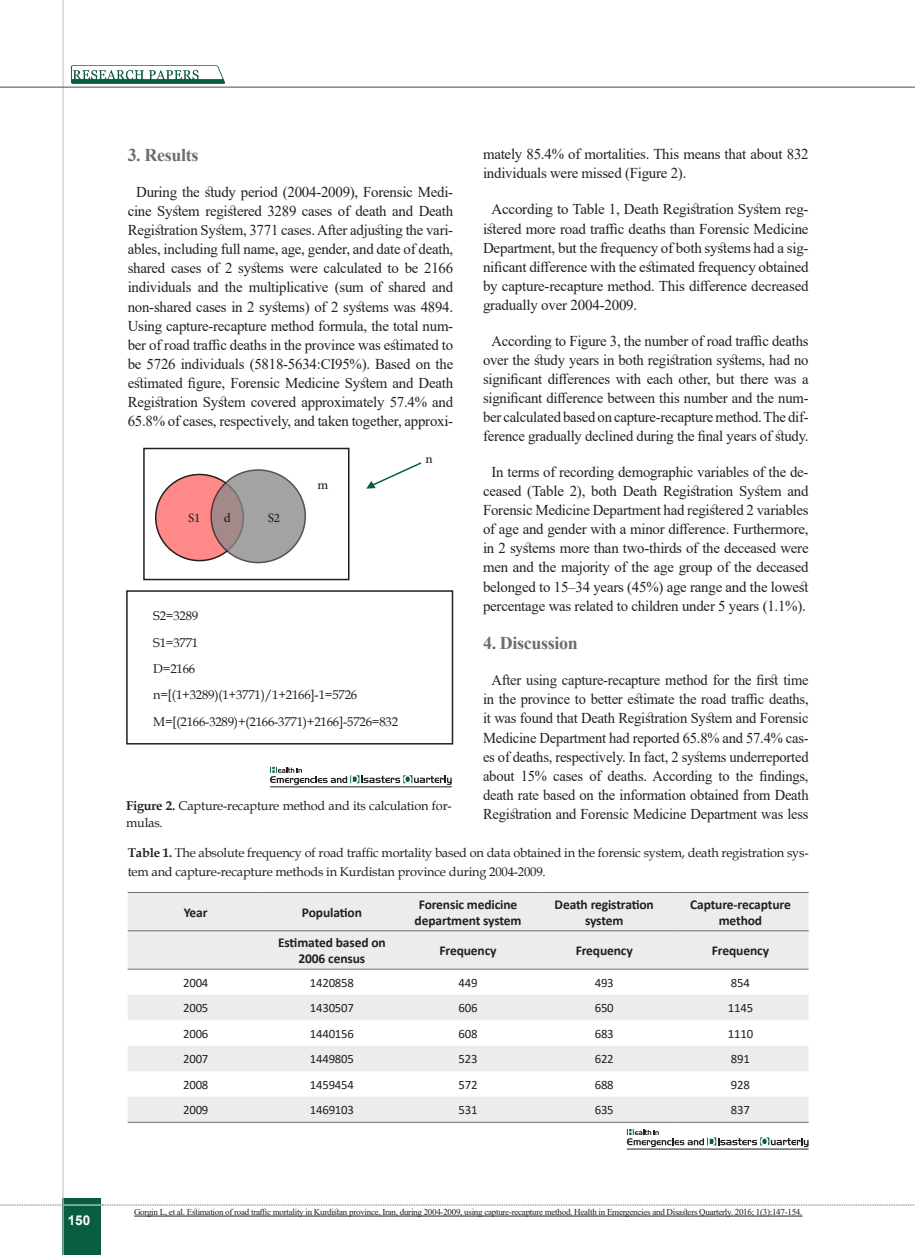
<style>
.page{position:relative;width:915px;height:1255px;background:#fff}
.page>*{position:absolute;margin:0;border:0;box-sizing:border-box;transform-origin:0 0}
.Titr{font:700 18px "Times New Roman";letter-spacing:-.02em;color:#6c6d70}
.chart{font:18px "Adobe Arabic";color:#231f20}
.matn-en{font:15px/19px "Times New Roman";letter-spacing:-.015em;color:#231f20;text-align:center}
.chart-2{font:700 13.5px/16.2px "Calibri";letter-spacing:-.01em;color:#231f20;text-align:center}
.t1{font:700 13.5px "Arial";color:#fff}
.zirnevis{font:12.75px/19px "Book Antiqua";letter-spacing:-.015em;color:#231f20}
.chart-3{font:12.75px "Calibri";letter-spacing:-.015em;color:#231f20}
.chart-4{font:9px "Times New Roman";letter-spacing:-.03em;color:#231f20}
.s1{font-weight:700}
</style>
<div class="page">
<div style="left:63px;top:1198px;width:38px;height:56px;background:#085f40"></div>
<hr style="left:62px;top:0;width:2px;height:1254px;background:#c2c3c6">
<hr style="left:0;top:87px;width:914px;height:1px;background:#5f5f62">
<hr style="left:63px;top:1204px;width:38px;height:1px;background:#ececee">
<svg style="left:0;top:1204px;width:63px;height:1px"></svg>
<svg style="left:102px;top:1204px;width:813px;height:1px"></svg>
<svg style="left:128px;top:893px;width:680px;height:228px;fill:#ececee"></svg>
<hr style="left:128px;top:892px;width:136px;height:1px;background:#6c6d70">
<hr style="left:264px;top:892px;width:136px;height:1px;background:#6c6d70">
<hr style="left:400px;top:892px;width:136px;height:1px;background:#6c6d70">
<hr style="left:536px;top:892px;width:136px;height:1px;background:#6c6d70">
<hr style="left:672px;top:892px;width:136px;height:1px;background:#6c6d70">
<hr style="left:128px;top:930px;width:136px;height:1px;background:#6c6d70">
<hr style="left:264px;top:930px;width:136px;height:1px;background:#6c6d70">
<hr style="left:400px;top:930px;width:136px;height:1px;background:#6c6d70">
<hr style="left:536px;top:930px;width:136px;height:1px;background:#6c6d70">
<hr style="left:672px;top:930px;width:136px;height:1px;background:#6c6d70">
<hr style="left:128px;top:968px;width:136px;height:1px;background:#6c6d70">
<hr style="left:264px;top:968px;width:136px;height:1px;background:#6c6d70">
<hr style="left:400px;top:968px;width:136px;height:1px;background:#6c6d70">
<hr style="left:536px;top:968px;width:136px;height:1px;background:#6c6d70">
<hr style="left:672px;top:968px;width:136px;height:1px;background:#6c6d70">
<hr style="left:128px;top:1121px;width:136px;height:1px;background:#6c6d70">
<hr style="left:264px;top:1121px;width:136px;height:1px;background:#6c6d70">
<hr style="left:400px;top:1121px;width:136px;height:1px;background:#6c6d70">
<hr style="left:536px;top:1121px;width:136px;height:1px;background:#6c6d70">
<hr style="left:672px;top:1121px;width:136px;height:1px;background:#6c6d70">
<svg style="left:626px;top:1129px;width:182px;height:17px"></svg>
<hr style="left:626px;top:1148px;width:182px;height:1px;background:#231f20">
<hr style="left:134px;top:1215px;width:668px;height:1px;background:#231f20">
<svg style="left:270px;top:766px;width:181px;height:18px"></svg>
<hr style="left:270px;top:786px;width:181px;height:1px;background:#231f20">
<div style="left:143px;top:448px;width:206px;height:132px;border:2px solid #231f20"></div>
<div style="left:156px;top:474px;width:87px;height:86px;background:#ff8989;border-radius:50%"></div>
<div style="left:155px;top:473px;width:89px;height:88px;border:2px solid #231f20;border-radius:50%"></div>
<svg style="left:211px;top:470px;width:94px;height:92px;background:#a09b9b"></svg>
<div style="left:210px;top:469px;width:96px;height:94px;border:2px solid #231f20;border-radius:50%"></div>
<svg style="left:366px;top:462px;width:56px;height:26px"></svg>
<div style="left:126px;top:590px;width:327px;height:154px;border:2px solid #231f20"></div>
<img style="left:64px;top:65px;width:163px;height:22px">
<p class="matn-en" style="left:483px;top:144px;width:327px;text-align:left">mately 85.4% of mortalities. This means that about 832 individuals were missed (Figure 2).</p>
<p class="matn-en" style="left:483px;top:199px;width:327px;text-align:justify;text-indent:9px">According to Table 1, Death Registration System reg&shy;istered more road traffic deaths than Forensic Medicine Department, but the frequency of both systems had a sig&shy;nificant difference with the estimated frequency obtained by capture-recapture method. This difference decreased gradually over 2004-2009.</p>
<p class="matn-en" style="left:483px;top:331px;width:327px">According to Figure 3, the number of road traffic deaths over the study years in both registration systems, had no significant differences with each other, but there was a significant difference between this number and the num&shy;ber calculated based on capture-recapture method. The dif&shy;ference gradually declined during the final years of study.</p>
<p class="matn-en" style="left:483px;top:462px;width:327px">In terms of recording demographic variables of the de&shy;ceased (Table 2), both Death Registration System and Forensic Medicine Department had registered 2 variables of age and gender with a minor difference. Furthermore, in 2 systems more than two-thirds of the deceased were men and the majority of the age group of the deceased belonged to 15–34 years (45%) age range and the lowest percentage was related to children under 5 years (1.1%).</p>
<p class="Titr" style="left:483px;top:630px;width:96px">4. Discussion</p>
<p class="matn-en" style="left:483px;top:670px;width:327px">After using capture-recapture method for the first time in the province to better estimate the road traffic deaths, it was found that Death Registration System and Forensic Medicine Department had reported 65.8% and 57.4% cas&shy;es of deaths, respectively. In fact, 2 systems underreported about 15% cases of deaths. According to the findings, death rate based on the information obtained from Death Registration and Forensic Medicine Department was less</p>
<p class="zirnevis" style="left:128px;top:843px;width:682px"><span class="s1">Table 1.</span> The absolute frequency of road traffic mortality based on data obtained in the forensic system, death registration sys&shy;tem and capture-recapture methods in Kurdistan province during 2004-2009.</p>
<p class="chart-2" style="left:184px;top:903px;width:25px">Year</p>
<p class="chart-2" style="left:302px;top:903px;width:61px">Population</p>
<p class="chart-2" style="left:414px;top:895px;width:108px">Forensic medicine department system</p>
<p class="chart-2" style="left:554px;top:895px;width:101px">Death registration system</p>
<p class="chart-2" style="left:690px;top:895px;width:102px">Capture-recapture method</p>
<p class="chart-2" style="left:278px;top:933px;width:109px">Estimated based on<br>2006 census</p>
<p class="chart-2" style="left:439px;top:941px;width:59px">Frequency</p>
<p class="chart-2" style="left:575px;top:941px;width:59px">Frequency</p>
<p class="chart-2" style="left:711px;top:941px;width:59px">Frequency</p>
<p class="chart-3" style="left:183px;top:973px;width:27px">2004</p>
<p class="chart-3" style="left:310px;top:973px;width:46px">1420858</p>
<p class="chart-3" style="left:458px;top:973px;width:21px">449</p>
<p class="chart-3" style="left:594px;top:973px;width:21px">493</p>
<p class="chart-3" style="left:730px;top:973px;width:21px">854</p>
<p class="chart-3" style="left:183px;top:999px;width:27px">2005</p>
<p class="chart-3" style="left:310px;top:999px;width:46px">1430507</p>
<p class="chart-3" style="left:458px;top:999px;width:21px">606</p>
<p class="chart-3" style="left:594px;top:999px;width:21px">650</p>
<p class="chart-3" style="left:727px;top:999px;width:27px">1145</p>
<p class="chart-3" style="left:183px;top:1024px;width:27px">2006</p>
<p class="chart-3" style="left:310px;top:1024px;width:46px">1440156</p>
<p class="chart-3" style="left:458px;top:1024px;width:21px">608</p>
<p class="chart-3" style="left:594px;top:1024px;width:21px">683</p>
<p class="chart-3" style="left:727px;top:1024px;width:27px">1110</p>
<p class="chart-3" style="left:183px;top:1050px;width:27px">2007</p>
<p class="chart-3" style="left:310px;top:1050px;width:46px">1449805</p>
<p class="chart-3" style="left:458px;top:1050px;width:21px">523</p>
<p class="chart-3" style="left:594px;top:1050px;width:21px">622</p>
<p class="chart-3" style="left:730px;top:1050px;width:21px">891</p>
<p class="chart-3" style="left:183px;top:1075px;width:27px">2008</p>
<p class="chart-3" style="left:310px;top:1075px;width:46px">1459454</p>
<p class="chart-3" style="left:458px;top:1075px;width:21px">572</p>
<p class="chart-3" style="left:594px;top:1075px;width:21px">688</p>
<p class="chart-3" style="left:730px;top:1075px;width:21px">928</p>
<p class="chart-3" style="left:183px;top:1101px;width:27px">2009</p>
<p class="chart-3" style="left:310px;top:1101px;width:46px">1469103</p>
<p class="chart-3" style="left:458px;top:1101px;width:21px">531</p>
<p class="chart-3" style="left:594px;top:1101px;width:21px">635</p>
<p class="chart-3" style="left:730px;top:1101px;width:21px">837</p>
<p class="Titr" style="left:128px;top:143px;width:72px">3. Results</p>
<p class="matn-en" style="left:128px;top:182px;width:327px">During the study period (2004-2009), Forensic Medi&shy;cine System registered 3289 cases of death and Death Registration System, 3771 cases. After adjusting the vari&shy;ables, including full name, age, gender, and date of death, shared cases of 2 systems were calculated to be 2166 individuals and the multiplicative (sum of shared and non-shared cases in 2 systems) of 2 systems was 4894.<br>Using capture-recapture method formula, the total num&shy;ber of road traffic deaths in the province was estimated to be 5726 individuals (5818-5634:CI95%). Based on the estimated figure, Forensic Medicine System and Death Registration System covered approximately 57.4% and 65.8% of cases, respectively, and taken together, approxi-</p>
<p class="chart" style="left:425px;top:446px;width:9px">n</p>
<p class="chart" style="left:317px;top:472px;width:12px">m</p>
<p class="chart" style="left:188px;top:505px;width:14px">S1</p>
<p class="chart" style="left:224px;top:505px;width:9px">d</p>
<p class="chart" style="left:267px;top:505px;width:14px">S2</p>
<p class="zirnevis" style="left:153px;top:606px;width:46px">S2=3289</p>
<p class="zirnevis" style="left:153px;top:632px;width:46px">S1=3771</p>
<p class="zirnevis" style="left:153px;top:658px;width:44px">D=2166</p>
<p class="zirnevis" style="left:153px;top:685px;width:205px">n=[(1+3289)(1+3771)/1+2166]-1=5726</p>
<p class="zirnevis" style="left:153px;top:711px;width:246px">M=[(2166-3289)+(2166-3771)+2166]-5726=832</p>
<p class="zirnevis" style="left:126px;top:797px;width:327px;line-height:16.5px"><span class="s1">Figure 2.</span> Capture-recapture method and its calculation for&shy;mulas.</p>
<p class="t1" style="left:68px;top:1210px;width:24px">150</p>
<p class="chart-4" style="left:134px;top:1205px;width:669px">Gorgin L, et al. Estimation of road traffic mortality in Kurdistan province, Iran, during 2004-2009, using capture-recapture method. Health in Emergencies and Disasters Quarterly. 2016; 1(3):147-154.</p>
</div>
